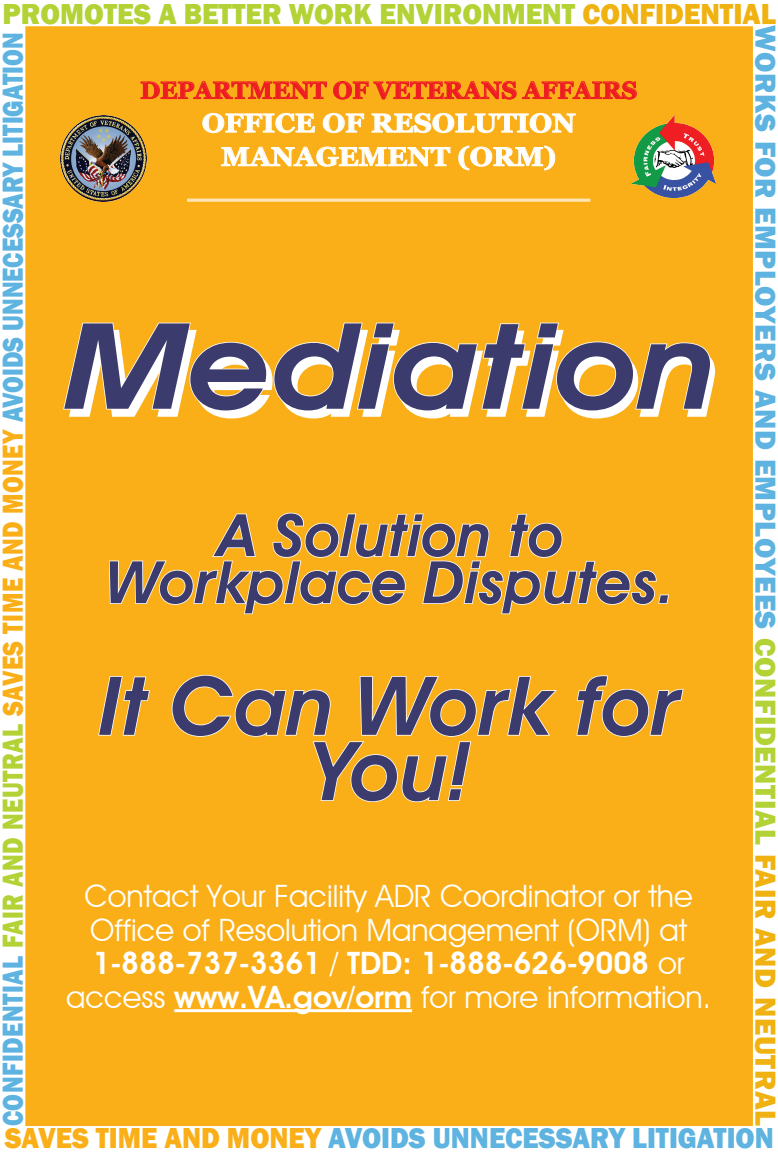
<style>
.page{position:relative;width:778px;height:1152px;background:#fff}
.page>*{position:absolute;margin:0;border:0;box-sizing:border-box;transform-origin:0 0}
.t1{font:italic 600 120px "Avant Garde IT Cby BT";color:#fff;scale:1.13 1}
.t2{font:italic 600 81.6px/65.3px "Avant Garde IT Cby BT";color:#3c3b6d;text-align:center}
.t3{font:italic 600 58.8px/47px "Avant Garde IT Cby BT";color:#3c3b6d;text-align:center}
.t4{font:30.8px/33.6px "Avant Garde IT Cby BT";color:#fff;text-align:center}
.t5{font:800 29.76px "Franklin Gothic";letter-spacing:.015em;color:#5eb3e0;scale:.82 1}
.t6{font:800 29.76px "Franklin Gothic";letter-spacing:.015em;color:#5eb3e0}
.t7{font:800 29.76px "Franklin Gothic";letter-spacing:.015em;color:#5eb3e0;scale:.93 1}
.t8{font:800 29.76px "Franklin Gothic";color:#b2d235;scale:.96 1}
.t9{font:700 26.32px/33.6px "Georgia";color:#fff;text-align:center;scale:1.06 1}
.t10{font:700 24px "Georgia";color:#ee1d23}
.s1{color:#efb211}
.s2{color:#b2d235}
.s3{color:#faaf18}
.s4{font-weight:600}
</style>
<div class="page">
<div style="left:27px;top:28px;width:724px;height:1096px;background:#faaf18"></div>
<hr style="left:174px;top:1009px;width:238px;height:3px;background:#fff">
<img style="left:60px;top:115px;width:86px;height:86px">
<img style="left:631px;top:115px;width:84px;height:83px">
<svg style="left:141px;top:81px;width:186px;height:18px"></svg>
<svg style="left:333px;top:81px;width:183px;height:18px"></svg>
<svg style="left:522px;top:81px;width:114px;height:18px"></svg>
<svg style="left:202px;top:113px;width:113px;height:20px"></svg>
<svg style="left:323px;top:113px;width:41px;height:20px"></svg>
<svg style="left:372px;top:113px;width:203px;height:20px"></svg>
<svg style="left:221px;top:147px;width:229px;height:20px"></svg>
<svg style="left:458px;top:146px;width:97px;height:24px"></svg>
<hr style="left:187px;top:199px;width:403px;height:3px;background:#fff">
<svg style="left:63px;top:322px;width:653px;height:97px"></svg>
<svg style="left:108px;top:512px;width:561px;height:103px"></svg>
<svg style="left:98px;top:676px;width:52px;height:60px"></svg>
<svg style="left:576px;top:675px;width:108px;height:62px"></svg>
<svg style="left:171px;top:674px;width:386px;height:129px"></svg>
<p class="t8" style="left:3px;top:-5px;width:807px">PROMOTES A BETTER WORK ENVIRONMENT <span class="s1">CONFIDENTIAL</span></p>
<p class="t6" style="left:784px;top:25px;width:1102px;rotate:90deg">WORKS FOR EMPLOYERS AND EMPLOYEES <span class="s2">CONFIDENTIAL</span> <span class="s1">FAIR AND NEUTRAL</span></p>
<p class="t5" style="left:-6px;top:1126px;width:1335px;rotate:-90deg">CONFIDENTIAL <span class="s2">FAIR AND NEUTRAL</span> <span class="s3">SAVES TIME AND MONEY</span> AVOIDS UNNECESSARY LITIGATION</p>
<p class="t10" style="left:140px;top:77px;width:498px">DEPARTMENT OF VETERANS AFFAIRS</p>
<p class="t9" style="left:202px;top:106px;width:354px">OFFICE OF RESOLUTION<br>MANAGEMENT (ORM)</p>
<h1 class="t1" style="left:72px;top:301px;width:575px">Mediation</h1>
<h3 class="t3" style="left:107px;top:511px;width:568px">A Solution to<br>Workplace Disputes.</h3>
<h2 class="t2" style="left:100px;top:673px;width:583px">It Can Work for<br>You!</h2>
<p class="t4" style="left:66px;top:879px;width:646px">Contact Your Facility ADR Coordinator or the Office of Resolution Management (ORM) at <span class="s4">1-888-737-3361</span> / <span class="s4">TDD: 1-888-626-9008</span> or access <span class="s4">www.VA.gov/orm</span> for more information.</p>
<p class="t7" style="left:5px;top:1119px;width:828px"><span class="s3">SAVES TIME AND MONEY</span> AVOIDS UNNECESSARY LITIGATION</p>
</div>
